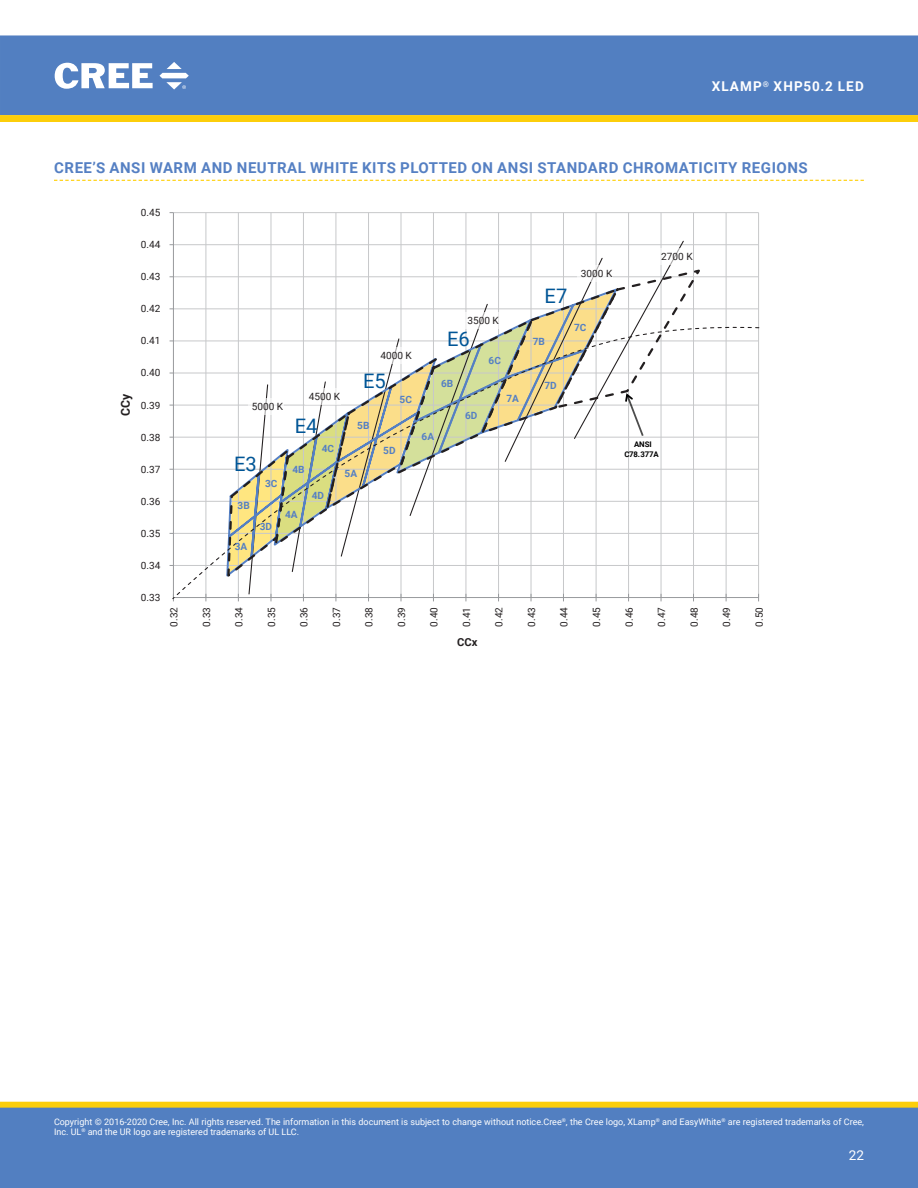
<style>
.page{position:relative;width:918px;height:1188px;background:#fff}
.page>*{position:absolute;margin:0;border:0;box-sizing:border-box;transform-origin:0 0}
.t1{font:19.95px "Roboto";color:#005596}
.Section_heading_with{font:700 15px "Roboto";letter-spacing:.035em;color:#5580c3}
.t2{font:700 13.5px "Roboto";letter-spacing:.085em;color:#fff}
.t3{font:13.5px "Roboto";color:#fff}
.t4{font:700 12.3px "Roboto";color:#231f20}
.t5{font:700 11.1px "Roboto";color:#231f20}
.t6{font:10.05px "Roboto";color:#231f20}
.t7{font:700 10.05px "Roboto";color:#5580c3}
.t8{font:9px/10.8px "Roboto";color:#fff}
.t9{font:700 7.8px/10.2px "Roboto";letter-spacing:-.02em;color:#000;text-align:center}
</style>
<div class="page">
<div style="left:1px;top:36px;width:916px;height:78px;background:#527fc1"></div>
<div style="left:0;top:35px;width:918px;height:80px;border:1px solid #527fc1"></div>
<svg style="left:55px;top:63px;width:98px;height:26px"></svg>
<svg style="left:159px;top:62px;width:30px;height:28px"></svg>
<div style="left:1px;top:1102px;width:916px;height:6px;background:#fcce0b"></div>
<div style="left:0;top:1102px;width:918px;height:6px;border:1px solid #fcce0b"></div>
<div style="left:0;top:1108px;width:918px;height:80px;background:#527fc1"></div>
<svg style="left:0;top:115px;width:918px;height:7px;background:#fbce0d"></svg>
<svg style="left:54px;top:180px;width:810px;height:1px"></svg>
<hr style="left:173px;top:308px;width:586px;height:1px;background:#c7c8ca">
<hr style="left:173px;top:276px;width:586px;height:1px;background:#c7c8ca">
<hr style="left:173px;top:244px;width:586px;height:1px;background:#c7c8ca">
<hr style="left:173px;top:212px;width:586px;height:1px;background:#c7c8ca">
<hr style="left:206px;top:213px;width:1px;height:385px;background:#c7c8ca">
<hr style="left:238px;top:213px;width:1px;height:385px;background:#c7c8ca">
<hr style="left:271px;top:213px;width:1px;height:385px;background:#c7c8ca">
<hr style="left:303px;top:213px;width:1px;height:385px;background:#c7c8ca">
<hr style="left:336px;top:213px;width:1px;height:385px;background:#c7c8ca">
<hr style="left:368px;top:213px;width:1px;height:385px;background:#c7c8ca">
<hr style="left:401px;top:213px;width:1px;height:385px;background:#c7c8ca">
<hr style="left:433px;top:213px;width:1px;height:385px;background:#c7c8ca">
<hr style="left:466px;top:213px;width:1px;height:385px;background:#c7c8ca">
<hr style="left:498px;top:213px;width:1px;height:385px;background:#c7c8ca">
<hr style="left:531px;top:213px;width:1px;height:385px;background:#c7c8ca">
<hr style="left:563px;top:213px;width:1px;height:385px;background:#c7c8ca">
<hr style="left:596px;top:213px;width:1px;height:385px;background:#c7c8ca">
<hr style="left:628px;top:213px;width:1px;height:385px;background:#c7c8ca">
<hr style="left:661px;top:213px;width:1px;height:385px;background:#c7c8ca">
<hr style="left:693px;top:213px;width:1px;height:385px;background:#c7c8ca">
<hr style="left:726px;top:213px;width:1px;height:385px;background:#c7c8ca">
<hr style="left:758px;top:213px;width:1px;height:385px;background:#c7c8ca">
<hr style="left:173px;top:213px;width:1px;height:385px;background:#989a9d">
<svg style="left:171px;top:326px;width:589px;height:274px"></svg>
<svg style="left:226px;top:240px;width:478px;height:361px"></svg>
<h3 class="t2" style="left:712px;top:77px;width:154px">XLAMP<sup>®</sup> XHP50.2 LED</h3>
<p class="Section_heading_with" style="left:54px;top:157px;width:755px">CREE’S ANSI WARM AND NEUTRAL WHITE KITS PLOTTED ON ANSI STANDARD CHROMATICITY REGIONS</p>
<p class="t6" style="left:141px;top:205px;width:21px">0.45</p>
<p class="t6" style="left:141px;top:238px;width:21px">0.44</p>
<p class="t6" style="left:141px;top:270px;width:21px">0.43</p>
<p class="t6" style="left:141px;top:302px;width:21px">0.42</p>
<p class="t6" style="left:141px;top:334px;width:21px">0.41</p>
<p class="t4" style="left:117px;top:416px;width:24px;rotate:-90deg">CCy</p>
<p class="t6" style="left:141px;top:366px;width:21px">0.40</p>
<p class="t6" style="left:141px;top:398px;width:21px">0.39</p>
<p class="t6" style="left:141px;top:430px;width:21px">0.38</p>
<p class="t6" style="left:141px;top:462px;width:21px">0.37</p>
<p class="t6" style="left:141px;top:494px;width:21px">0.36</p>
<p class="t6" style="left:141px;top:526px;width:21px">0.35</p>
<p class="t6" style="left:141px;top:558px;width:21px">0.34</p>
<p class="t6" style="left:141px;top:590px;width:21px">0.33</p>
<p class="t6" style="left:381px;top:348px;width:33px">4000 K</p>
<p class="t6" style="left:252px;top:399px;width:33px">5000 K</p>
<p class="t6" style="left:309px;top:389px;width:33px">4500 K</p>
<p class="t1" style="left:295px;top:412px;width:24px">E4</p>
<p class="t1" style="left:363px;top:366px;width:24px">E5</p>
<p class="t7" style="left:357px;top:418px;width:14px">5B</p>
<p class="t7" style="left:400px;top:392px;width:14px">5C</p>
<p class="t1" style="left:234px;top:450px;width:24px">E3</p>
<p class="t7" style="left:238px;top:499px;width:14px">3B</p>
<p class="t7" style="left:235px;top:539px;width:14px">3A</p>
<p class="t7" style="left:265px;top:477px;width:14px">3C</p>
<p class="t7" style="left:260px;top:519px;width:14px">3D</p>
<p class="t7" style="left:322px;top:442px;width:14px">4C</p>
<p class="t7" style="left:312px;top:488px;width:14px">4D</p>
<p class="t7" style="left:292px;top:463px;width:14px">4B</p>
<p class="t7" style="left:285px;top:507px;width:14px">4A</p>
<p class="t7" style="left:345px;top:467px;width:14px">5A</p>
<p class="t7" style="left:383px;top:443px;width:14px">5D</p>
<p class="t6" style="left:468px;top:313px;width:33px">3500 K</p>
<p class="t1" style="left:447px;top:325px;width:24px">E6</p>
<p class="t7" style="left:441px;top:377px;width:14px">6B</p>
<p class="t7" style="left:422px;top:430px;width:14px">6A</p>
<p class="t7" style="left:465px;top:409px;width:14px">6D</p>
<p class="t7" style="left:489px;top:354px;width:14px">6C</p>
<p class="t7" style="left:506px;top:392px;width:14px">7A</p>
<p class="t1" style="left:545px;top:282px;width:24px">E7</p>
<p class="t6" style="left:581px;top:267px;width:33px">3000 K</p>
<p class="t7" style="left:533px;top:335px;width:14px">7B</p>
<p class="t7" style="left:574px;top:320px;width:14px">7C</p>
<p class="t7" style="left:544px;top:379px;width:14px">7D</p>
<p class="t6" style="left:661px;top:249px;width:33px">2700 K</p>
<p class="t9" style="left:624px;top:439px;width:36px">ANSI<br>C78.377A</p>
<p class="t6" style="left:167px;top:627px;width:21px;rotate:-90deg">0.32</p>
<p class="t6" style="left:199px;top:627px;width:21px;rotate:-90deg">0.33</p>
<p class="t6" style="left:232px;top:627px;width:21px;rotate:-90deg">0.34</p>
<p class="t6" style="left:264px;top:627px;width:21px;rotate:-90deg">0.35</p>
<p class="t6" style="left:297px;top:627px;width:21px;rotate:-90deg">0.36</p>
<p class="t6" style="left:329px;top:627px;width:21px;rotate:-90deg">0.37</p>
<p class="t6" style="left:362px;top:627px;width:21px;rotate:-90deg">0.38</p>
<p class="t6" style="left:394px;top:627px;width:21px;rotate:-90deg">0.39</p>
<p class="t6" style="left:427px;top:627px;width:21px;rotate:-90deg">0.40</p>
<p class="t6" style="left:460px;top:627px;width:21px;rotate:-90deg">0.41</p>
<p class="t6" style="left:492px;top:627px;width:21px;rotate:-90deg">0.42</p>
<p class="t6" style="left:525px;top:627px;width:21px;rotate:-90deg">0.43</p>
<p class="t6" style="left:557px;top:627px;width:21px;rotate:-90deg">0.44</p>
<p class="t6" style="left:590px;top:627px;width:21px;rotate:-90deg">0.45</p>
<p class="t6" style="left:622px;top:627px;width:21px;rotate:-90deg">0.46</p>
<p class="t6" style="left:655px;top:627px;width:21px;rotate:-90deg">0.47</p>
<p class="t6" style="left:687px;top:627px;width:21px;rotate:-90deg">0.48</p>
<p class="t6" style="left:720px;top:627px;width:21px;rotate:-90deg">0.49</p>
<p class="t6" style="left:752px;top:627px;width:21px;rotate:-90deg">0.50</p>
<p class="t5" style="left:457px;top:634px;width:22px">CCx</p>
<p class="t8" style="left:54px;top:1116px;width:812px">Copyright © 2016-2020 Cree, Inc. All rights reserved. The information in this document is subject to change without notice.Cree<sup>®</sup>, the Cree logo, XLamp<sup>®</sup> and EasyWhite<sup>®</sup> are registered trademarks of Cree,<br>Inc. UL<sup>®</sup> and the UR logo are registered trademarks of UL LLC.</p>
<h3 class="t3" style="left:849px;top:1145px;width:17px">22</h3>
</div>
